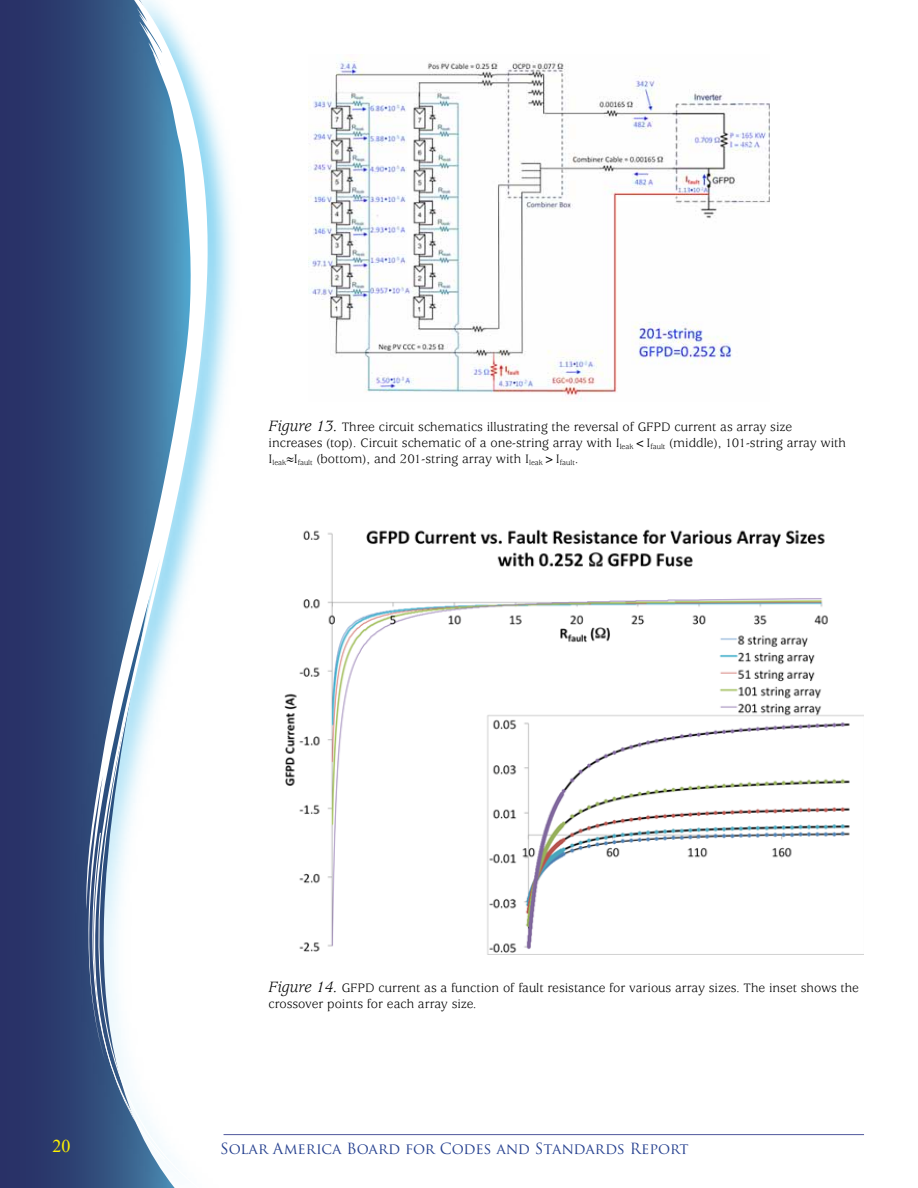
<style>
.page{position:relative;width:918px;height:1188px;background:#fff}
.page>*{position:absolute;margin:0;border:0;box-sizing:border-box;transform-origin:0 0}
.t1{font:18px "Times New Roman";color:#fff200}
.t2{font:15px "Trajan Pro";color:#25408f}
.t3{font:13.5px/16.2px "Usherwood";color:#000}
.s1{font-style:italic;font-size:16.5px}
</style>
<div class="page">
<svg style="left:0;top:0;width:331px;height:1188px"></svg>
<img style="left:70px;top:0;width:200px;height:1188px">
<svg style="left:86px;top:0;width:122px;height:1182px"></svg>
<svg style="left:164px;top:43px;width:12px;height:30px"></svg>
<svg style="left:97px;top:610px;width:136px;height:578px"></svg>
<svg style="left:92px;top:832px;width:74px;height:328px"></svg>
<hr style="left:224px;top:1134px;width:640px;height:1px;background:#6269a7">
<img style="left:308px;top:54px;width:461px;height:347px">
<img style="left:280px;top:516px;width:583px;height:439px">
<p class="t3" style="left:268px;top:419px;width:579px"><span class="s1">Figure 13.</span> Three circuit schematics illustrating the reversal of GFPD current as array size increases (top). Circuit schematic of a one-string array with I<sub>leak</sub>&lt;I<sub>fault</sub> (middle), 101-string array with<br>I<sub>leak</sub>≈I<sub>fault</sub> (bottom), and 201-string array with I<sub>leak</sub>&gt;I<sub>fault</sub>.</p>
<p class="t3" style="left:268px;top:980px;width:592px"><span class="s1">Figure 14.</span> GFPD current as a function of fault resistance for various array sizes. The inset shows the crossover points for each array size.</p>
<h1 class="t1" style="left:52px;top:1134px;width:19px">20</h1>
<p class="t2" style="left:220px;top:1139px;width:470px">Solar America Board for Codes and Standards Report</p>
</div>
